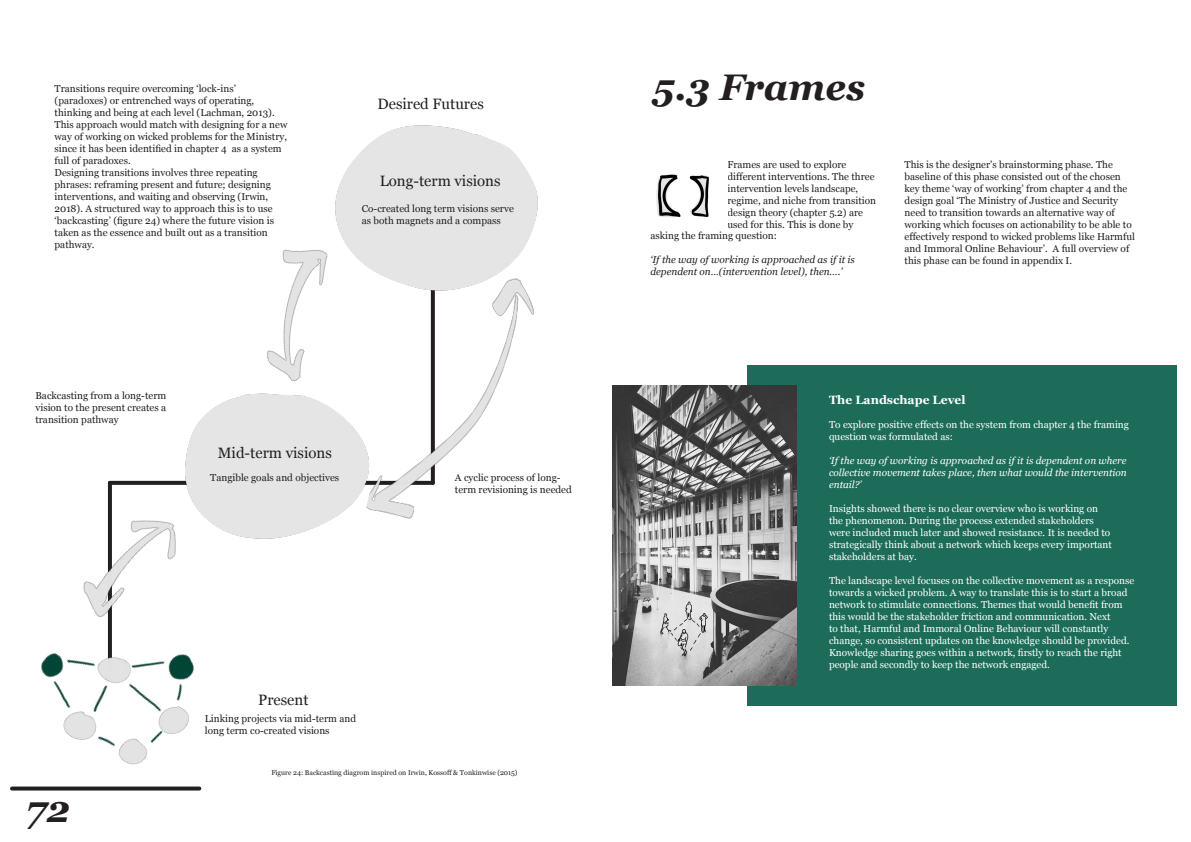
<style>
.page{position:relative;width:1191px;height:842px;background:#fff}
.page>*{position:absolute;margin:0;border:0;box-sizing:border-box;transform-origin:0 0}
.t1{font:italic 700 37px "Georgia";color:#231f20}
.t2{font:15px "Georgia";color:#231f20}
.t3{font:700 12px "Georgia";color:#fff}
.t4{font:10px/12px "Georgia";color:#231f20}
.t5{font:10px/12px "Georgia";color:#fff}
.t6{font:italic 10px/12px "Georgia";color:#fff;text-align:justify}
.t7{font:italic 10px/12px "Georgia";color:#231f20}
.t8{font:7px "Georgia";color:#231f20}
</style>
<div class="page">
<div style="left:746px;top:365px;width:430px;height:341px;background:#1c6c59"></div>
<img style="left:656px;top:174px;width:53px;height:43px">
<img style="left:612px;top:385px;width:185px;height:300px">
<img style="left:10px;top:661px;width:192px;height:130px">
<img style="left:362px;top:265px;width:172px;height:254px">
<img style="left:43px;top:481px;width:156px;height:180px">
<img style="left:208px;top:201px;width:196px;height:211px">
<p class="t4" style="left:55px;top:82px;width:234px">Transitions require overcoming ‘lock-ins’ (paradoxes) or entrenched ways of operating, thinking and being at each level (Lachman, 2013).<br>This approach would match with designing for a new way of working on wicked problems for the Ministry, since it has been identified in chapter 4 as a system full of paradoxes.</p>
<p class="t4" style="left:55px;top:166px;width:221px">Designing transitions involves three repeating phrases: reframing present and future; designing interventions, and waiting and observing (Irwin, 2018). A structured way to approach this is to use ‘backcasting’ (figure 24) where the future vision is taken as the essence and built out as a transition pathway.</p>
<p class="t2" style="left:377px;top:93px;width:108px">Desired Futures</p>
<p class="t2" style="left:380px;top:170px;width:122px">Long-term visions</p>
<p class="t4" style="left:362px;top:202px;width:153px">Co-created long term visions serve as both magnets and a compass</p>
<p class="t4" style="left:35px;top:389px;width:132px;text-align:justify">Backcasting from a long-term vision to the present creates a transition pathway</p>
<p class="t2" style="left:218px;top:442px;width:116px">Mid-term visions</p>
<p class="t4" style="left:210px;top:471px;width:130px">Tangible goals and objectives</p>
<p class="t4" style="left:455px;top:471px;width:118px">A cyclic process of long&shy;term revisioning is needed</p>
<p class="t2" style="left:258px;top:689px;width:52px">Present</p>
<p class="t4" style="left:205px;top:712px;width:153px">Linking projects via mid-term and long term co-created visions</p>
<h1 class="t1" style="left:26px;top:782px;width:46px">72</h1>
<p class="t8" style="left:271px;top:767px;width:248px">Figure 24: Backcasting diagrom inspired on Irwin, Kossoff &amp; Tonkinwise (2015)</p>
<p class="t1" style="left:652px;top:60px;width:214px">5.3 Frames</p>
<p class="t4" style="left:727px;top:158px;width:150px">Frames are used to explore different interventions. The three intervention levels landscape, regime, and niche from transition design theory (chapter 5.2) are used for this. This is done by</p>
<p class="t4" style="left:650px;top:229px;width:128px">asking the framing question:</p>
<p class="t7" style="left:650px;top:253px;width:206px">‘If the way of working is approached as if it is dependent on…(intervention level), then….’</p>
<p class="t4" style="left:904px;top:158px;width:232px">This is the designer’s brainstorming phase. The baseline of this phase consisted out of the chosen key theme ‘way of working’ from chapter 4 and the design goal ‘The Ministry of Justice and Security need to transition towards an alternative way of working which focuses on actionability to be able to effectively respond to wicked problems like Harmful and Immoral Online Behaviour’. A full overview of this phase can be found in appendix I.</p>
<p class="t3" style="left:829px;top:390px;width:138px">The Landschape Level</p>
<p class="t5" style="left:829px;top:418px;width:301px">To explore positive effects on the system from chapter 4 the framing question was formulated as:</p>
<p class="t6" style="left:829px;top:454px;width:299px">‘If the way of working is approached as if it is dependent on where collective movement takes place, then what would the intervention entail?’</p>
<p class="t5" style="left:829px;top:502px;width:284px">Insights showed there is no clear overview who is working on the phenomenon. During the process extended stakeholders were included much later and showed resistance. It is needed to strategically think about a network which keeps every important stakeholders at bay.</p>
<p class="t5" style="left:829px;top:574px;width:307px">The landscape level focuses on the collective movement as a response towards a wicked problem. A way to translate this is to start a broad network to stimulate connections. Themes that would benefit from this would be the stakeholder friction and communication. Next<br>to that, Harmful and Immoral Online Behaviour will constantly change, so consistent updates on the knowledge should be provided.<br>Knowledge sharing goes within a network, firstly to reach the right people and secondly to keep the network engaged.</p>
</div>
